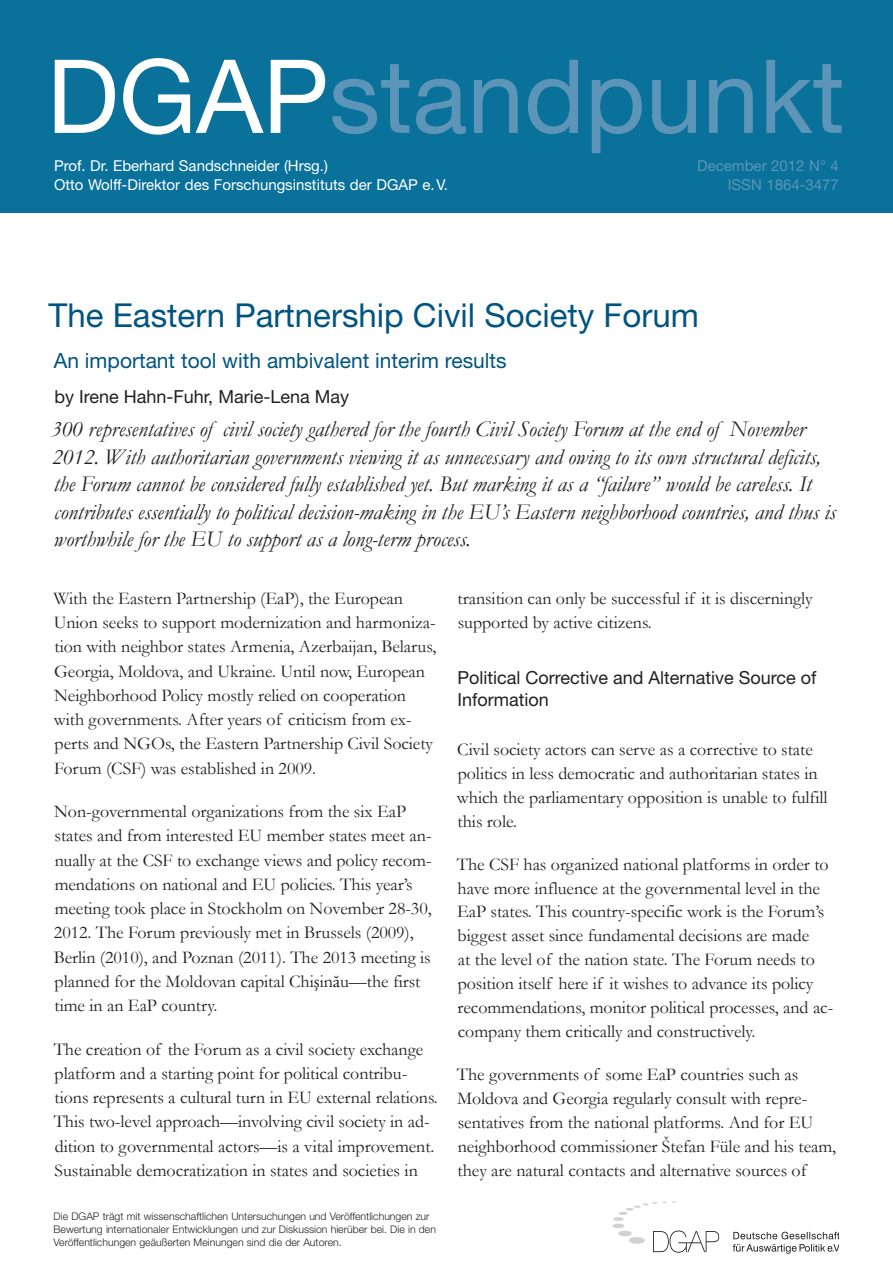
<style>
.page{position:relative;width:893px;height:1263px;background:#fff}
.page>*{position:absolute;margin:0;border:0;box-sizing:border-box;transform-origin:0 0}
.t1{font:102.3px "Helvetica Neue LT Std";color:#5d95b8}
.n_Ueberschr_1_22pt{font:33px "Helvetica Neue LT Std";color:#005480}
.n_Einleitung_16pt{font:italic 22.5px/27.6px "Garamond";letter-spacing:-.005em;color:#231f20}
.n_Ueberschr_2_14pt{font:21px "Helvetica Neue LT Std";color:#005480}
.n_Fliesstext_12pt_D4{font:18px/24.3px "Garamond";letter-spacing:-.005em;color:#231f20}
.n_Ueberschr_3_12pt_s{font:18px/21.6px "Helvetica Neue LT Std";color:#231f20}
.Verfasser{font:18px "Helvetica Neue LT Std";color:#231f20}
.FI_DGAP{font:15px "Helvetica Neue LT Std";color:#fff}
.Monat_Nummer_blau{font:15px/19.5px "Helvetica Neue LT Std";color:#5d95b8;text-align:right}
.Abstreiter_7pt{font:300 10.5px/12.6px "Helvetica Neue LT Std";color:#231f20}
.s1{color:#fff}
.s2{font-family:"Adobe Garamond Pro"}
</style>
<div class="page">
<div style="left:0;top:0;width:893px;height:213px;background:#09719a"></div>
<svg style="left:612px;top:1201px;width:107px;height:52px"></svg>
<svg style="left:733px;top:1232px;width:106px;height:22px"></svg>
<p class="t1" style="left:47px;top:35px;width:799px"><span class="s1">DGAP</span>standpunkt</p>
<p class="FI_DGAP" style="left:54px;top:156px;width:275px">Prof. Dr. Eberhard Sandschneider (Hrsg.)</p>
<p class="FI_DGAP" style="left:54px;top:176px;width:395px">Otto Wolff-Direktor des Forschungsinstituts der DGAP e.V.</p>
<p class="Monat_Nummer_blau" style="left:697px;top:155px;width:143px">December 2012 N° 4<br>ISSN 1864-3477</p>
<p class="n_Ueberschr_1_22pt" style="left:49px;top:296px;width:652px">The Eastern Partnership Civil Society Forum</p>
<p class="n_Ueberschr_2_14pt" style="left:54px;top:347px;width:454px">An important tool with ambivalent interim results</p>
<p class="Verfasser" style="left:55px;top:386px;width:296px">by Irene Hahn-Fuhr, Marie-Lena May</p>
<p class="n_Einleitung_16pt" style="left:51px;top:415px;width:786px">300 representatives of civil society gathered for the fourth Civil Society Forum at the end of November 2012. With authoritarian governments viewing it as unnecessary and owing to its own structural deficits, the Forum cannot be considered fully established yet. But marking it as a “failure” would be careless. It contributes essentially to political decision-making in the EU’s Eastern neighborhood countries, and thus is worthwhile for the EU to support as a long-term process.</p>
<p class="n_Fliesstext_12pt_D4" style="left:53px;top:586px;width:384px">With the Eastern Partnership (EaP), the European Union seeks to support modernization and harmoniza&shy;tion with neighbor states Armenia, Azerbaijan, Belarus, Georgia, Moldova, and Ukraine. Until now, European Neighborhood Policy mostly relied on cooperation with governments. After years of criticism from ex&shy;perts and NGOs, the Eastern Partnership Civil Society Forum (CSF) was established in 2009.</p>
<p class="n_Fliesstext_12pt_D4" style="left:54px;top:799px;width:379px">Non-governmental organizations from the six EaP states and from interested EU member states meet an&shy;nually at the CSF to exchange views and policy recom&shy;mendations on national and EU policies. This year’s meeting took place in Stockholm on November 28-30, 2012. The Forum previously met in Brussels (2009), Berlin (2010), and Poznan (2011). The 2013 meeting is planned for the Moldovan capital Chi<span class="s2">ş</span>in<span class="s2">ă</span>u—the first time in an EaP country.</p>
<p class="n_Fliesstext_12pt_D4" style="left:54px;top:1036px;width:386px">The creation of the Forum as a civil society exchange platform and a starting point for political contribu&shy;tions represents a cultural turn in EU external relations.<br>This two-level approach—involving civil society in ad&shy;dition to governmental actors—is a vital improvement.<br>Sustainable democratization in states and societies in</p>
<p class="Abstreiter_7pt" style="left:54px;top:1210px;width:384px">Die DGAP trägt mit wissenschaftlichen Untersuchungen und Veröffentlichungen zur<br>Bewertung internationaler Entwicklungen und zur Diskussion hierüber bei. Die in den<br>Veröffentlichungen geäußerten Meinungen sind die der Autoren.</p>
<p class="n_Fliesstext_12pt_D4" style="left:458px;top:586px;width:357px;line-height:23.9px">transition can only be successful if it is discerningly supported by active citizens.</p>
<p class="n_Ueberschr_3_12pt_s" style="left:457px;top:667px;width:360px">Political Corrective and Alternative Source of<br>Information</p>
<p class="n_Fliesstext_12pt_D4" style="left:457px;top:737px;width:372px;line-height:23.9px">Civil society actors can serve as a corrective to state politics in less democratic and authoritarian states in which the parliamentary opposition is unable to fulfill this role.</p>
<p class="n_Fliesstext_12pt_D4" style="left:457px;top:852px;width:378px;line-height:23.9px">The CSF has organized national platforms in order to have more influence at the governmental level in the EaP states. This country-specific work is the Forum’s biggest asset since fundamental decisions are made<br>at the level of the nation state. The Forum needs to position itself here if it wishes to advance its policy recommendations, monitor political processes, and ac&shy;company them critically and constructively.</p>
<p class="n_Fliesstext_12pt_D4" style="left:457px;top:1062px;width:381px;line-height:23.9px">The governments of some EaP countries such as Moldova and Georgia regularly consult with repre&shy;sentatives from the national platforms. And for EU neighborhood commissioner Štefan Füle and his team, they are natural contacts and alternative sources of</p>
</div>
